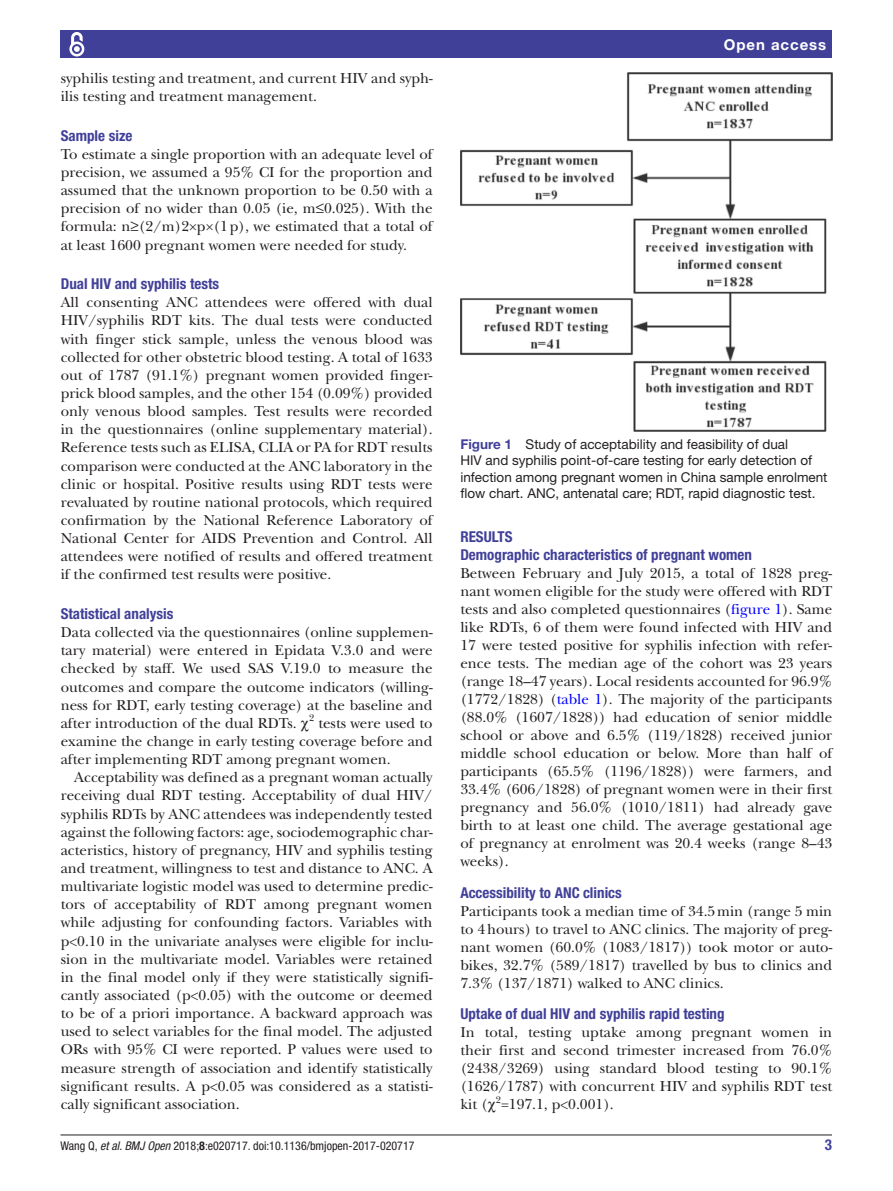
<style>
.page{position:relative;width:893px;height:1191px;background:#fff}
.page>*{position:absolute;margin:0;border:0;box-sizing:border-box;transform-origin:0 0}
.t1{font:15px/18.1px "New Baskerville";color:#231f20;text-align:justify}
.t2{font:700 condensed 15px/18px "Helvetica Neue LT Std";color:#414099}
.t3{font:700 15px "Helvetica Neue LT Std";letter-spacing:.065em;color:#fff}
.t4{font:13.5px/16.2px "Helvetica Neue LT Std";color:#231f20}
.t5{font:condensed 12px "Helvetica Neue LT Std";color:#231f20}
.t6{font:9.9px "New Baskerville";color:#231f20}
.s1{font-weight:700;color:#414099}
.s2{color:#00f}
.s3{font-style:italic}
.s4{font-weight:700}
</style>
<div class="page">
<hr style="left:61px;top:1134px;width:771px;height:1px;background:#231f20">
<div style="left:61px;top:31px;width:771px;height:27px;background:#414099"></div>
<svg style="left:69px;top:32px;width:16px;height:25px"></svg>
<img style="left:460px;top:73px;width:372px;height:358px">
<p class="t1" style="left:61px;top:69px;width:373px">syphilis testing and treatment, and current HIV and syph&shy;ilis testing and treatment management.</p>
<p class="t2" style="left:61px;top:126px;width:73px">Sample size</p>
<p class="t1" style="left:61px;top:145px;width:373px">To estimate a single proportion with an adequate level of precision, we assumed a 95% CI for the proportion and assumed that the unknown proportion to be 0.50 with a precision of no wider than 0.05 (ie, m≤0.025). With the formula: n≥(2/m)2×p×(1p), we estimated that a total of at least 1600 pregnant women were needed for study.</p>
<p class="t2" style="left:61px;top:275px;width:160px">Dual HIV and syphilis tests</p>
<p class="t1" style="left:61px;top:293px;width:373px">All consenting ANC attendees were offered with dual HIV/syphilis RDT kits. The dual tests were conducted with finger stick sample, unless the venous blood was collected for other obstetric blood testing. A total of 1633 out of 1787 (91.1%) pregnant women provided finger&shy;prick blood samples, and the other 154 (0.09%) provided only venous blood samples. Test results were recorded in the questionnaires (online supplementary material).<br>Reference tests such as ELISA, CLIA or PA for RDT results comparison were conducted at the ANC laboratory in the clinic or hospital. Positive results using RDT tests were revaluated by routine national protocols, which required confirmation by the National Reference Laboratory of National Center for AIDS Prevention and Control. All attendees were notified of results and offered treatment if the confirmed test results were positive.</p>
<p class="t2" style="left:61px;top:604px;width:114px">Statistical analysis</p>
<p class="t1" style="left:61px;top:623px;width:373px">Data collected via the questionnaires (online supplemen&shy;tary material) were entered in Epidata V.3.0 and were checked by staff. We used SAS V.19.0 to measure the outcomes and compare the outcome indicators (willing&shy;ness for RDT, early testing coverage) at the baseline and after introduction of the dual RDTs. <sup>2</sup> tests were used to examine the change in early testing coverage before and after implementing RDT among pregnant women.</p>
<p class="t1" style="left:61px;top:768px;width:373px;text-indent:14px">Acceptability was defined as a pregnant woman actually receiving dual RDT testing. Acceptability of dual HIV/ syphilis RDTs by ANC attendees was independently tested against the following factors: age, sociodemographic char&shy;acteristics, history of pregnancy, HIV and syphilis testing and treatment, willingness to test and distance to ANC. A multivariate logistic model was used to determine predic&shy;tors of acceptability of RDT among pregnant women while adjusting for confounding factors. Variables with p&lt;0.10 in the univariate analyses were eligible for inclu&shy;sion in the multivariate model. Variables were retained in the final model only if they were statistically signifi&shy;cantly associated (p&lt;0.05) with the outcome or deemed to be of a priori importance. A backward approach was used to select variables for the final model. The adjusted ORs with 95% CI were reported. P values were used to measure strength of association and identify statistically significant results. A p&lt;0.05 was considered as a statisti&shy;cally significant association.</p>
<p class="t3" style="left:724px;top:35px;width:104px">Open access</p>
<p class="t4" style="left:460px;top:436px;width:369px"><span class="s1">Figure 1</span> Study of acceptability and feasibility of dual<br>HIV and syphilis point-of-care testing for early detection of infection among pregnant women in China sample enrolment flow chart. ANC, antenatal care; RDT, rapid diagnostic test.</p>
<p class="t2" style="left:460px;top:527px;width:293px">Results<br>Demographic characteristics of pregnant women</p>
<p class="t1" style="left:460px;top:564px;width:373px">Between February and July 2015, a total of 1828 preg&shy;nant women eligible for the study were offered with RDT tests and also completed questionnaires (<span class="s2">figure 1</span>). Same like RDTs, 6 of them were found infected with HIV and 17 were tested positive for syphilis infection with refer&shy;ence tests. The median age of the cohort was 23 years (range 18–47 years). Local residents accounted for 96.9% (1772/1828) (<span class="s2">table 1</span>). The majority of the participants (88.0% (1607/1828)) had education of senior middle school or above and 6.5% (119/1828) received junior middle school education or below. More than half of participants (65.5% (1196/1828)) were farmers, and 33.4% (606/1828) of pregnant women were in their first pregnancy and 56.0% (1010/1811) had already gave birth to at least one child. The average gestational age of pregnancy at enrolment was 20.4 weeks (range 8–43 weeks).</p>
<p class="t2" style="left:460px;top:883px;width:163px">Accessibility to ANC clinics</p>
<p class="t1" style="left:460px;top:902px;width:373px">Participants took a median time of 34.5min (range 5 min to 4hours) to travel to ANC clinics. The majority of preg&shy;nant women (60.0% (1083/1817)) took motor or auto&shy;bikes, 32.7% (589/1817) travelled by bus to clinics and 7.3% (137/1871) walked to ANC clinics.</p>
<p class="t2" style="left:460px;top:1004px;width:266px">Uptake of dual HIV and syphilis rapid testing</p>
<p class="t1" style="left:460px;top:1023px;width:373px">In total, testing uptake among pregnant women in their first and second trimester increased from 76.0% (2438/3269) using standard blood testing to 90.1% (1626/1787) with concurrent HIV and syphilis RDT test kit (</p>
<p class="t6" style="left:496px;top:1093px;width:7px">2</p>
<p class="t1" style="left:501px;top:1095px;width:114px">=197.1, p&lt;0.001).</p>
<p class="t5" style="left:61px;top:1138px;width:356px">Wang Q, <span class="s3">et al</span>. <span class="s3">BMJ Open</span> 2018;<span class="s4">8</span>:e020717. doi:10.1136/bmjopen-2017-020717</p>
<p class="t2" style="left:825px;top:1135px;width:9px">3</p>
</div>
